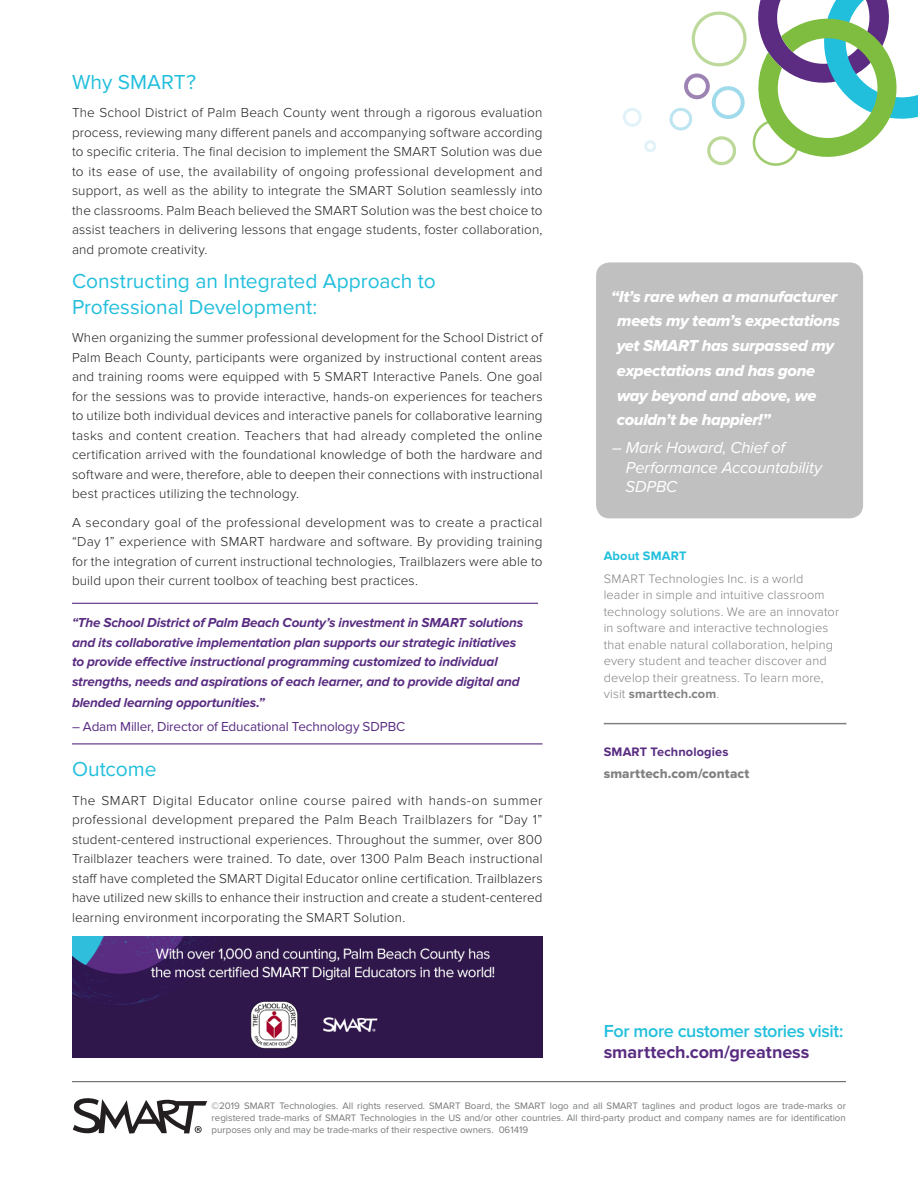
<style>
.page{position:relative;width:918px;height:1188px;background:#fff}
.page>*{position:absolute;margin:0;border:0;box-sizing:border-box;transform-origin:0 0}
.subhead{font:21px/25.5px "Proxima Nova";color:#22bfdc}
.CTA{font:600 18px/21px "Proxima Nova";letter-spacing:-.02em;color:#22bfdc}
.t1{font:16.5px/24.8px "Proxima Nova Extrabld It";letter-spacing:-.02em;color:#fff}
.t2{font:italic 16.5px/19.5px "Proxima Nova";letter-spacing:-.01em;color:#fff}
.Body_copy{font:300 13.5px/19.5px "Proxima Nova";letter-spacing:.01em;color:#231f20;text-align:justify}
.Body_copy_before_Quo{font:300 13.5px/19.5px "Proxima Nova";letter-spacing:.01em;color:#231f20;text-align:justify}
.Ruled_Quote_small{font:italic 700 13.5px/19.5px "Proxima Nova";letter-spacing:-.01em;color:#592c81}
.Ruled_Quote_author_s{font:13.5px "Proxima Nova";letter-spacing:-.01em;color:#592c81}
.contact_URL{font:13.5px "Proxima Nova Extrabld";letter-spacing:.01em;color:#808180}
.about_smart{font:300 12.75px/16.5px "Proxima Nova";letter-spacing:.01em;color:#808180}
.SMART_contact_head{font:700 12.75px "Proxima Nova";letter-spacing:.01em;color:#592c81}
.Sidebar_Head{font:700 12.75px "Proxima Nova";letter-spacing:.015em;color:#22bfdc}
.mousetype{font:9.75px/12px "Proxima Nova";color:#76787b;text-align:justify}
.s1{font-weight:700}
.s2{font-weight:700;color:#592c81}
</style>
<div class="page">
<hr style="left:72px;top:603px;width:466px;height:1px;background:#592c81">
<hr style="left:72px;top:743px;width:471px;height:1px;background:#592c81">
<svg style="left:73px;top:1098px;width:134px;height:36px"></svg>
<hr style="left:72px;top:1081px;width:774px;height:1px;background:#555659">
<hr style="left:604px;top:723px;width:242px;height:1px;background:#808180">
<div style="left:596px;top:262px;width:267px;height:256px;background:#bfc0bf;border-radius:14px"></div>
<img style="left:72px;top:936px;width:471px;height:122px">
<svg style="left:669px;top:0;width:249px;height:166px"></svg>
<svg style="left:623px;top:108px;width:19px;height:19px"></svg>
<svg style="left:644px;top:140px;width:12px;height:12px"></svg>
<p class="subhead" style="left:72px;top:69px;width:126px">Why SMART?</p>
<p class="Body_copy" style="left:72px;top:103px;width:472px">The School District of Palm Beach County went through a rigorous evaluation process, reviewing many different panels and accompanying software according to specific criteria. The final decision to implement the SMART Solution was due to its ease of use, the availability of ongoing professional development and support, as well as the ability to integrate the SMART Solution seamlessly into the classrooms. Palm Beach believed the SMART Solution was the best choice to assist teachers in delivering lessons that engage students, foster collaboration, and promote creativity.</p>
<p class="subhead" style="left:72px;top:269px;width:365px">Constructing an Integrated Approach to<br>Professional Development:</p>
<p class="Body_copy" style="left:72px;top:328px;width:472px">When organizing the summer professional development for the School District of Palm Beach County, participants were organized by instructional content areas and training rooms were equipped with 5 SMART Interactive Panels. One goal for the sessions was to provide interactive, hands-on experiences for teachers to utilize both individual devices and interactive panels for collaborative learning tasks and content creation. Teachers that had already completed the online certification arrived with the foundational knowledge of both the hardware and software and were, therefore, able to deepen their connections with instructional best practices utilizing the technology.</p>
<p class="Body_copy" style="left:72px;top:513px;width:472px">A secondary goal of the professional development was to create a practical “Day 1” experience with SMART hardware and software. By providing training for the integration of current instructional technologies, Trailblazers were able to build upon their current toolbox of teaching best practices.</p>
<p class="Ruled_Quote_small" style="left:72px;top:613px;width:453px">“The School District of Palm Beach County’s investment in SMART solutions and its collaborative implementation plan supports our strategic initiatives to provide effective instructional programming customized to individual strengths, needs and aspirations of each learner, and to provide digital and</p>
<p class="Ruled_Quote_small" style="left:72px;top:693px;width:194px">blended learning opportunities.”</p>
<p class="Ruled_Quote_author_s" style="left:72px;top:718px;width:335px">– Adam Miller, Director of Educational Technology SDPBC</p>
<p class="subhead" style="left:72px;top:757px;width:86px">Outcome</p>
<p class="Body_copy_before_Quo" style="left:72px;top:791px;width:472px">The SMART Digital Educator online course paired with hands-on summer professional development prepared the Palm Beach Trailblazers for “Day 1” student-centered instructional experiences. Throughout the summer, over 800<br>Trailblazer teachers were trained. To date, over 1300 Palm Beach instructional staff have completed the SMART Digital Educator online certification. Trailblazers have utilized new skills to enhance their instruction and create a student-centered learning environment incorporating the SMART Solution.</p>
<p class="t1" style="left:617px;top:284px;width:225px;text-indent:-6px">“It’s rare when a manufacturer meets my team’s expectations yet SMART has surpassed my expectations and has gone way beyond and above, we couldn’t be happier!”</p>
<p class="t2" style="left:626px;top:438px;width:198px;text-indent:-14px">– Mark Howard, Chief of<br>Performance Accountability<br>SDPBC</p>
<p class="Sidebar_Head" style="left:604px;top:548px;width:84px">About SMART</p>
<p class="about_smart" style="left:604px;top:570px;width:237px">SMART Technologies Inc. is a world leader in simple and intuitive classroom technology solutions. We are an innovator in software and interactive technologies that enable natural collaboration, helping every student and teacher discover and develop their greatness. To learn more, visit <span class="s1">smarttech.com</span>.</p>
<p class="SMART_contact_head" style="left:604px;top:744px;width:126px">SMART Technologies</p>
<p class="contact_URL" style="left:604px;top:766px;width:147px">smarttech.com/contact</p>
<p class="CTA" style="left:604px;top:1021px;width:241px">For more customer stories visit: <span class="s2">smarttech.com/greatness</span></p>
<p class="mousetype" style="left:212px;top:1100px;width:636px">©2019 SMART Technologies. All rights reserved. SMART Board, the SMART logo and all SMART taglines and product logos are trade-marks or registered trade-marks of SMART Technologies in the US and/or other countries. All third-party product and company names are for identification purposes only and may be trade-marks of their respective owners. 061419</p>
</div>
